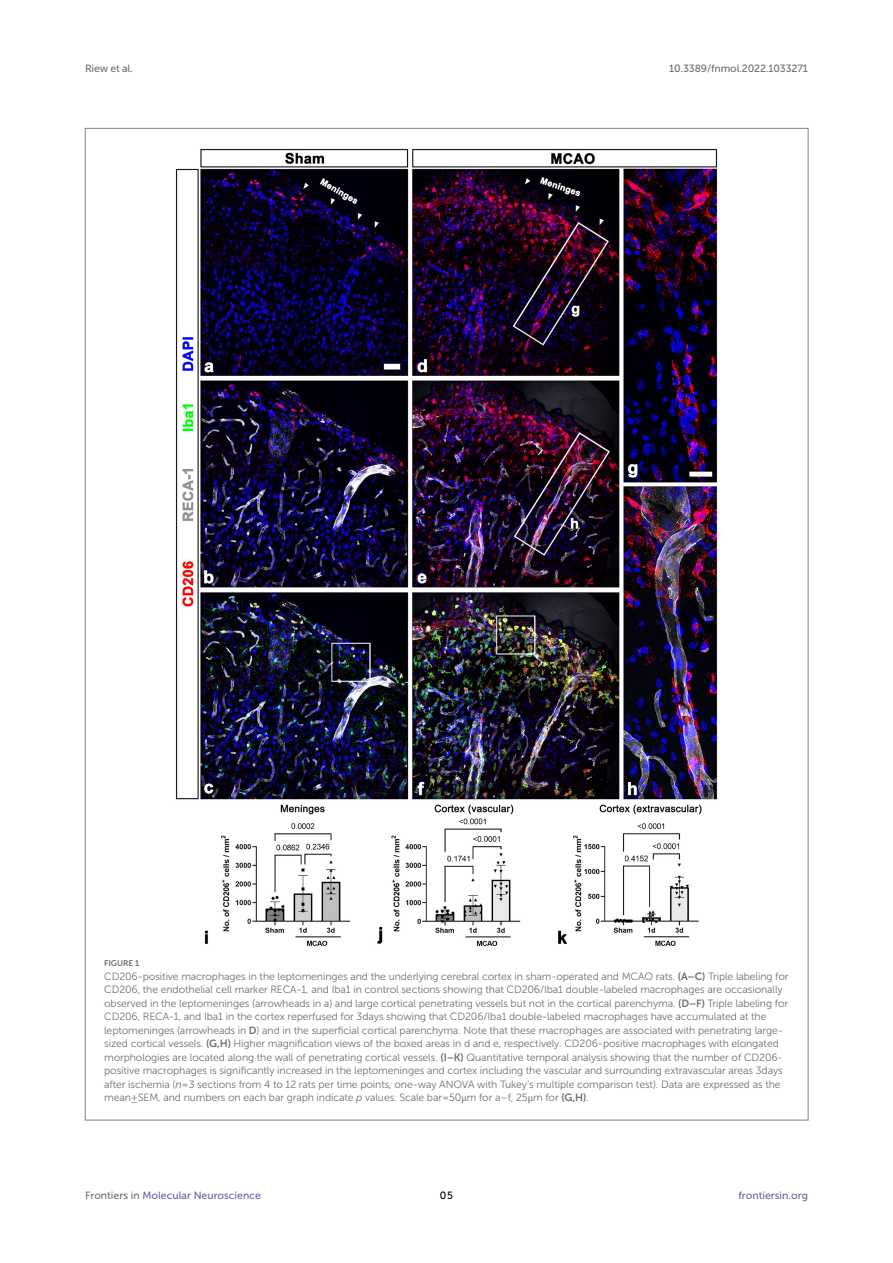
<style>
.page{position:relative;width:893px;height:1263px;background:#fff}
.page>*{position:absolute;margin:0;border:0;box-sizing:border-box;transform-origin:0 0}
.FIG_LEG{font:10.5px/13.5px "Museo Sans 300";letter-spacing:-.01em;color:#706f70}
.t1{font:10.5px "Museo Sans 500";color:#6a61ab}
.t2{font:10.5px "Museo Sans 500";letter-spacing:-.015em;color:#706f70}
.t3{font:10.5px "Museo Sans 500";color:#000}
.FIG_HD{font:8.25px "Museo Sans 700";letter-spacing:-.01em;color:#706f70}
.s1{font-family:"Museo Sans 700"}
.s2{font-style:italic}
.s3{font-family:"STIX General"}
.s4{color:#706f70}
</style>
<div class="page">
<img style="left:175px;top:148px;width:544px;height:799px">
<p class="t2" style="left:85px;top:63px;width:49px">Riew et al.</p>
<p class="t2" style="left:669px;top:63px;width:140px">10.3389/fnmol.2022.1033271</p>
<p class="FIG_HD" style="left:104px;top:959px;width:37px">FIGURE 1</p>
<p class="FIG_LEG" style="left:104px;top:969px;width:686px">CD206-positive macrophages in the leptomeninges and the underlying cerebral cortex in sham-operated and MCAO rats. <span class="s1">(A–C)</span> Triple labeling for CD206, the endothelial cell marker RECA-1, and Iba1 in control sections showing that CD206/Iba1 double-labeled macrophages are occasionally observed in the leptomeninges (arrowheads in a) and large cortical penetrating vessels but not in the cortical parenchyma. <span class="s1">(D–F)</span> Triple labeling for CD206, RECA-1, and Iba1 in the cortex reperfused for 3 days showing that CD206/Iba1 double-labeled macrophages have accumulated at the leptomeninges (arrowheads in <span class="s1">D</span>) and in the superficial cortical parenchyma. Note that these macrophages are associated with penetrating large&shy;sized cortical vessels. <span class="s1">(G,H)</span> Higher magnification views of the boxed areas in d and e, respectively. CD206-positive macrophages with elongated morphologies are located along the wall of penetrating cortical vessels. <span class="s1">(I–K)</span> Quantitative temporal analysis showing that the number of CD206- positive macrophages is significantly increased in the leptomeninges and cortex including the vascular and surrounding extravascular areas 3 days after ischemia (<span class="s2">n</span> = 3 sections from 4 to 12 rats per time points, one-way ANOVA with Tukey’s multiple comparison test). Data are expressed as the mean ± SEM, and numbers on each bar graph indicate <span class="s2">p</span> values. Scale bar = 50 <span class="s3">μ</span>m for a–f, 25 <span class="s3">μ</span>m for <span class="s1">(G,H)</span>.</p>
<p class="t1" style="left:85px;top:1190px;width:177px"><span class="s4">Frontiers in</span> Molecular Neuroscience</p>
<p class="t3" style="left:440px;top:1190px;width:14px">05</p>
<p class="t1" style="left:738px;top:1190px;width:71px">frontiersin.org</p>
</div>
